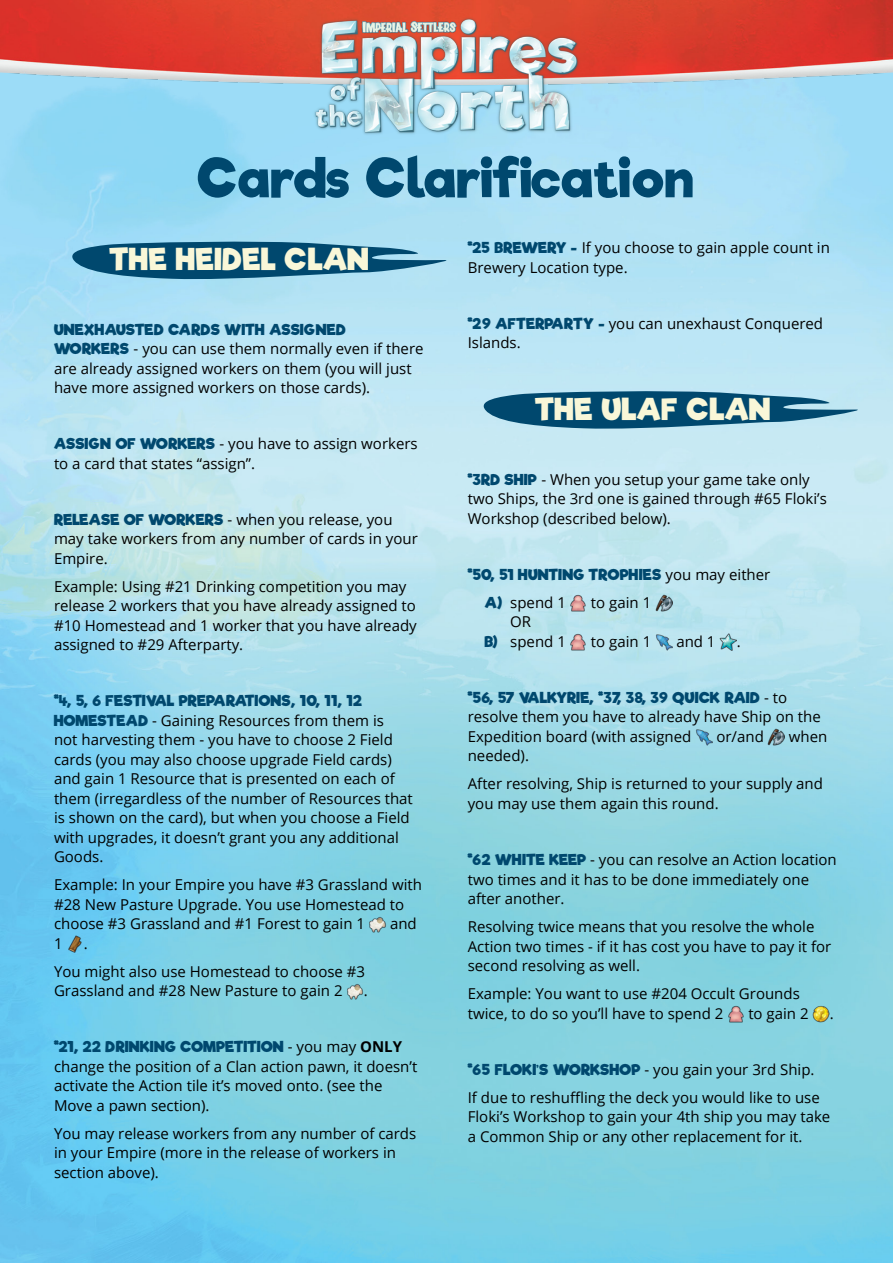
<style>
.page{position:relative;width:893px;height:1263px;background:#fff}
.page>*{position:absolute;margin:0;border:0;box-sizing:border-box;transform-origin:0 0}
.t1{font:54px "Riffic";color:#00486e}
.t2{font:30px "Riffic";color:#f9f7d8}
.Styl_akapitowy_1base{font:15px/19.5px "Open Sans";color:#000}
.numeracja{font:15px "Open Sans";color:#000}
.Styl_akapitowy_1base-2{font:15px "Riffic";color:#00486e}
.s1{font-family:"Riffic";color:#00486e}
.s2{font-weight:700}
.s3{font-family:"Open Sans";color:#000}
</style>
<div class="page">
<img style="left:0;top:150px;width:893px;height:1113px">
<img style="left:0;top:0;width:893px;height:150px">
<svg style="left:66px;top:240px;width:394px;height:41px;background:#3d7e9e"></svg>
<svg style="left:477px;top:389px;width:395px;height:41px;background:#46819e"></svg>
<img style="left:369px;top:916px;width:17px;height:17px">
<img style="left:66px;top:935px;width:18px;height:17px">
<img style="left:346px;top:983px;width:18px;height:17px">
<img style="left:312px;top:16px;width:268px;height:119px">
<img style="left:570px;top:595px;width:17px;height:17px">
<img style="left:655px;top:595px;width:17px;height:17px">
<img style="left:570px;top:634px;width:17px;height:17px">
<img style="left:655px;top:634px;width:17px;height:17px">
<img style="left:719px;top:634px;width:17px;height:17px">
<img style="left:695px;top:729px;width:17px;height:17px">
<img style="left:768px;top:729px;width:17px;height:17px">
<img style="left:727px;top:1005px;width:17px;height:17px">
<img style="left:812px;top:1005px;width:18px;height:17px">
<p class="t1" style="left:198px;top:144px;width:499px">Cards Clarification</p>
<p class="t2" style="left:110px;top:241px;width:261px">THE HEIDEL CLAN</p>
<p class="Styl_akapitowy_1base" style="left:54px;top:319px;width:371px"><span class="s1">UNEXHAUSTED CARDS WITH ASSIGNED WORKERS</span> - you can use them normally even if there are already assigned workers on them (you will just have more assigned workers on those cards).</p>
<p class="Styl_akapitowy_1base" style="left:54px;top:433px;width:365px"><span class="s1">ASSIGN OF WORKERS</span> - you have to assign workers to a card that states “assign”.</p>
<p class="Styl_akapitowy_1base" style="left:54px;top:509px;width:365px"><span class="s1">RELEASE OF WORKERS</span> - when you release, you may take workers from any number of cards in your<br>Empire.</p>
<p class="Styl_akapitowy_1base" style="left:54px;top:576px;width:364px">Example: Using #21 Drinking competition you may release 2 workers that you have already assigned to #10 Homestead and 1 worker that you have already assigned to #29 Afterparty.</p>
<p class="Styl_akapitowy_1base" style="left:54px;top:690px;width:360px"><span class="s1">#4, 5, 6 FESTIVAL PREPARATIONS, 10, 11, 12<br>HOMESTEAD</span> - Gaining Resources from them is<br>not harvesting them - you have to choose 2 Field cards (you may also choose upgrade Field cards) and gain 1 Resource that is presented on each of them (irregardless of the number of Resources that is shown on the card), but when you choose a Field with upgrades, it doesn’t grant you any additional Goods.</p>
<p class="Styl_akapitowy_1base" style="left:54px;top:874px;width:370px">Example: In your Empire you have #3 Grassland with #28 New Pasture Upgrade. You use Homestead to choose #3 Grassland and #1 Forest to gain 1</p>
<p class="Styl_akapitowy_1base" style="left:390px;top:913px;width:28px">and</p>
<p class="Styl_akapitowy_1base" style="left:54px;top:933px;width:10px">1</p>
<p class="Styl_akapitowy_1base" style="left:84px;top:933px;width:5px">.</p>
<p class="Styl_akapitowy_1base" style="left:54px;top:961px;width:313px">You might also use Homestead to choose #3<br>Grassland and #28 New Pasture to gain 2</p>
<p class="Styl_akapitowy_1base" style="left:364px;top:980px;width:5px">.</p>
<p class="Styl_akapitowy_1base" style="left:54px;top:1036px;width:365px"><span class="s1">#21, 22 DRINKING COMPETITION</span> - you may <span class="s2">ONLY </span>change the position of a Clan action pawn, it doesn’t activate the Action tile it’s moved onto. (see the Move a pawn section).</p>
<p class="Styl_akapitowy_1base" style="left:54px;top:1123px;width:364px">You may release workers from any number of cards in your Empire (more in the release of workers in section above).</p>
<p class="Styl_akapitowy_1base" style="left:468px;top:238px;width:364px"><span class="s1">#25 BREWERY -</span> If you choose to gain apple count in<br>Brewery Location type.</p>
<p class="Styl_akapitowy_1base" style="left:468px;top:313px;width:357px"><span class="s1">#29 AFTERPARTY -</span> you can unexhaust Conquered<br>Islands.</p>
<p class="t2" style="left:536px;top:391px;width:237px">THE ULAF CLAN</p>
<p class="Styl_akapitowy_1base" style="left:468px;top:469px;width:361px"><span class="s1">#3RD SHIP</span> - When you setup your game take only two Ships, the 3rd one is gained through #65 Floki’s<br>Workshop (described below).</p>
<p class="Styl_akapitowy_1base-2" style="left:468px;top:565px;width:304px">#50, 51 HUNTING TROPHIES <span class="s3">you may either</span></p>
<p class="numeracja" style="left:485px;top:592px;width:83px"><span class="s1">A)</span> spend 1</p>
<p class="numeracja" style="left:591px;top:592px;width:62px">to gain 1</p>
<p class="numeracja" style="left:510px;top:612px;width:22px">OR</p>
<p class="numeracja" style="left:485px;top:631px;width:83px"><span class="s1">B)</span> spend 1</p>
<p class="numeracja" style="left:591px;top:631px;width:62px">to gain 1</p>
<p class="numeracja" style="left:676px;top:631px;width:41px">and 1</p>
<p class="numeracja" style="left:737px;top:631px;width:5px">.</p>
<p class="Styl_akapitowy_1base" style="left:468px;top:687px;width:354px"><span class="s1">#56, 57 VALKYRIE, #37, 38, 39 QUICK RAID</span> - to resolve them you have to already have Ship on the<br>Expedition board (with assigned</p>
<p class="Styl_akapitowy_1base" style="left:716px;top:726px;width:49px">or/and</p>
<p class="Styl_akapitowy_1base" style="left:789px;top:726px;width:40px">when</p>
<p class="Styl_akapitowy_1base" style="left:468px;top:746px;width:63px">needed).</p>
<p class="Styl_akapitowy_1base" style="left:468px;top:774px;width:357px">After resolving, Ship is returned to your supply and you may use them again this round.</p>
<p class="Styl_akapitowy_1base" style="left:468px;top:849px;width:370px"><span class="s1">#62 WHITE KEEP</span> - you can resolve an Action location two times and it has to be done immediately one after another.</p>
<p class="Styl_akapitowy_1base" style="left:468px;top:916px;width:365px">Resolving twice means that you resolve the whole<br>Action two times - if it has cost you have to pay it for second resolving as well.</p>
<p class="Styl_akapitowy_1base" style="left:468px;top:983px;width:334px">Example: You want to use #204 Occult Grounds twice, to do so you’ll have to spend 2</p>
<p class="Styl_akapitowy_1base" style="left:748px;top:1003px;width:62px">to gain 2</p>
<p class="Styl_akapitowy_1base" style="left:830px;top:1003px;width:5px">.</p>
<p class="Styl_akapitowy_1base" style="left:468px;top:1059px;width:348px"><span class="s1">#65 FLOKI’S WORKSHOP</span> - you gain your 3rd Ship.</p>
<p class="Styl_akapitowy_1base" style="left:468px;top:1087px;width:364px">If due to reshuffling the deck you would like to use<br>Floki’s Workshop to gain your 4th ship you may take a Common Ship or any other replacement for it.</p>
</div>
